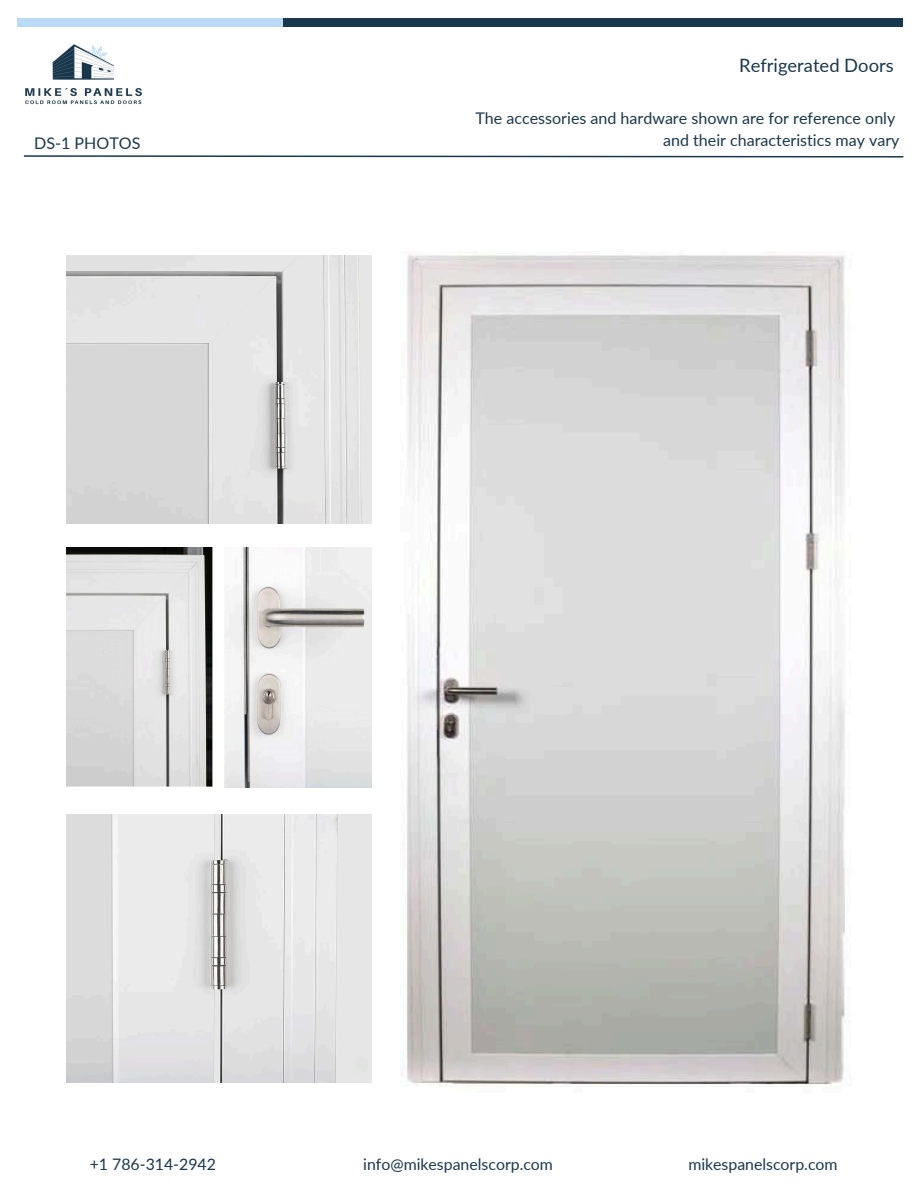
<style>
.page{position:relative;width:918px;height:1188px;background:#fff}
.page>*{position:absolute;margin:0;border:0;box-sizing:border-box;transform-origin:0 0}
.t1{font:18.35px "Lato";color:#19374d}
.t2{font:16.05px "Lato";color:#19374d}
.t3{font:15.85px "Lato";color:#19374d}
</style>
<div class="page">
<div style="left:17px;top:18px;width:268px;height:9px;background:#badaf5"></div>
<div style="left:284px;top:18px;width:619px;height:9px;background:#19374d"></div>
<img style="left:25px;top:44px;width:117px;height:61px">
<img style="left:407px;top:252px;width:438px;height:834px">
<img style="left:66px;top:548px;width:306px;height:239px">
<img style="left:66px;top:814px;width:306px;height:268px">
<img style="left:66px;top:256px;width:306px;height:268px">
<svg style="left:23px;top:155px;width:881px;height:3px"></svg>
<p class="t2" style="left:34px;top:133px;width:108px">DS-1 PHOTOS</p>
<h1 class="t1" style="left:739px;top:54px;width:156px">Refrigerated Doors</h1>
<p class="t2" style="left:475px;top:109px;width:421px">The accessories and hardware shown are for reference only</p>
<p class="t2" style="left:663px;top:131px;width:238px">and their characteristics may vary</p>
<p class="t3" style="left:90px;top:1155px;width:128px">+1 786-314-2942</p>
<p class="t3" style="left:363px;top:1155px;width:191px">info@mikespanelscorp.com</p>
<p class="t3" style="left:688px;top:1155px;width:151px">mikespanelscorp.com</p>
</div>
